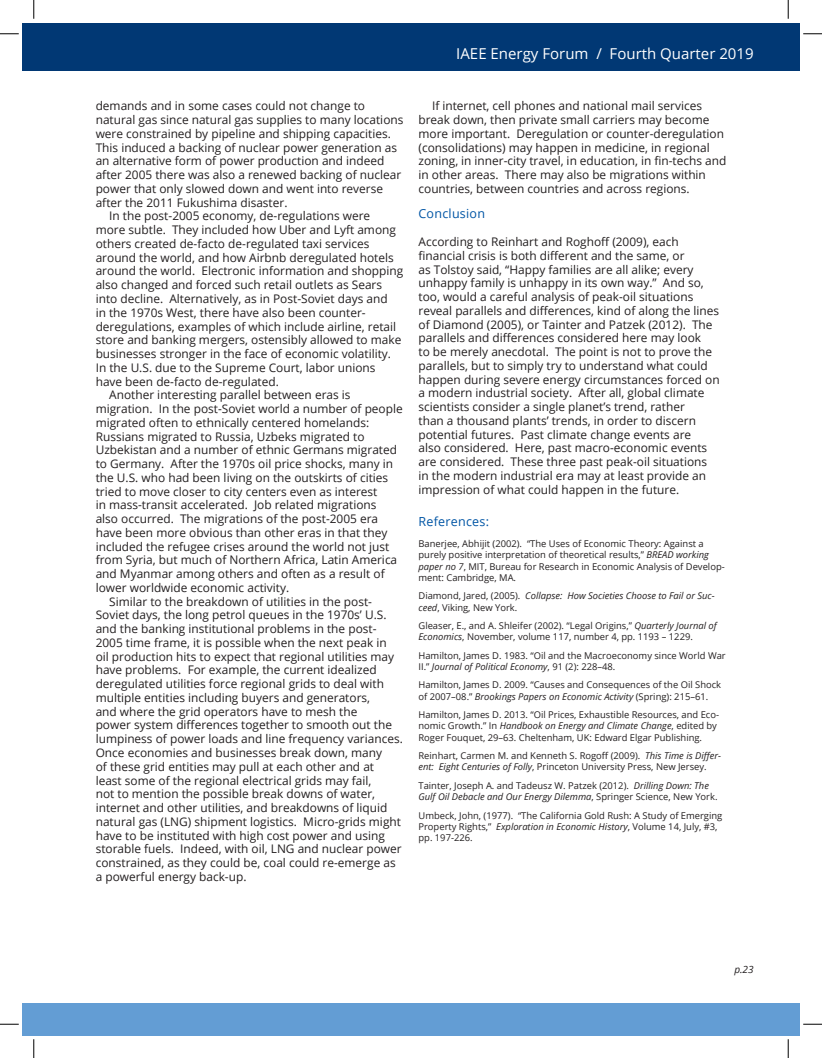
<style>
.page{position:relative;width:822px;height:1058px;background:#fff}
.page>*{position:absolute;margin:0;border:0;box-sizing:border-box;transform-origin:0 0}
.t1{font:15px "Open Sans";color:#fff}
.t2{font:12.5px "Open Sans";letter-spacing:.02em;color:#0155a5}
.t3{font:11.88px/13.8px "Open Sans";color:#231f20}
.t4{font:italic 10px "Open Sans";color:#231f20}
.t5{font:9.38px/11.2px "Open Sans";color:#231f20}
.t6{font:italic 9.38px/11.2px "Open Sans";color:#231f20}
.s1{font-style:italic}
.s2{font-style:normal}
</style>
<div class="page">
<div style="left:22px;top:1002px;width:777px;height:33px;background:#639dd4"></div>
<div style="left:22px;top:23px;width:777px;height:48px;background:#013874"></div>
<svg style="left:0;top:33px;width:19px;height:2px"></svg>
<svg style="left:803px;top:33px;width:18px;height:2px"></svg>
<svg style="left:0;top:1023px;width:19px;height:2px"></svg>
<svg style="left:803px;top:1023px;width:18px;height:2px"></svg>
<svg style="left:33px;top:0;width:2px;height:19px"></svg>
<svg style="left:33px;top:1039px;width:2px;height:19px"></svg>
<svg style="left:787px;top:0;width:1px;height:19px"></svg>
<svg style="left:787px;top:1039px;width:1px;height:19px"></svg>
<p class="t1" style="left:456px;top:43px;width:299px">IAEE Energy Forum / Fourth Quarter 2019</p>
<p class="t3" style="left:96px;top:99px;width:271px">demands and in some cases could not change to</p>
<p class="t3" style="left:96px;top:113px;width:309px">natural gas since natural gas supplies to many locations</p>
<p class="t3" style="left:96px;top:126px;width:297px">were constrained by pipeline and shipping capacities.</p>
<p class="t3" style="left:96px;top:140px;width:303px">This induced a backing of nuclear power generation as</p>
<p class="t3" style="left:96px;top:154px;width:290px">an alternative form of power production and indeed</p>
<p class="t3" style="left:96px;top:168px;width:307px">after 2005 there was also a renewed backing of nuclear</p>
<p class="t3" style="left:96px;top:181px;width:289px">power that only slowed down and went into reverse</p>
<p class="t3" style="left:96px;top:195px;width:193px">after the 2011 Fukushima disaster.</p>
<p class="t3" style="left:109px;top:209px;width:262px">In the post-2005 economy, de-regulations were</p>
<p class="t3" style="left:96px;top:223px;width:302px">more subtle. They included how Uber and Lyft among</p>
<p class="t3" style="left:96px;top:236px;width:275px">others created de-facto de-regulated taxi services</p>
<p class="t3" style="left:96px;top:250px;width:299px">around the world, and how Airbnb deregulated hotels</p>
<p class="t3" style="left:96px;top:264px;width:309px">around the world. Electronic information and shopping</p>
<p class="t3" style="left:96px;top:278px;width:288px">also changed and forced such retail outlets as Sears</p>
<p class="t3" style="left:96px;top:291px;width:293px">into decline. Alternatively, as in Post-Soviet days and</p>
<p class="t3" style="left:96px;top:305px;width:271px">in the 1970s West, there have also been counter-</p>
<p class="t3" style="left:96px;top:319px;width:302px">deregulations, examples of which include airline, retail</p>
<p class="t3" style="left:96px;top:333px;width:307px">store and banking mergers, ostensibly allowed to make</p>
<p class="t3" style="left:96px;top:346px;width:297px">businesses stronger in the face of economic volatility.</p>
<p class="t3" style="left:96px;top:360px;width:281px">In the U.S. due to the Supreme Court, labor unions</p>
<p class="t3" style="left:96px;top:374px;width:185px">have been de-facto de-regulated.</p>
<p class="t3" style="left:109px;top:388px;width:243px">Another interesting parallel between eras is</p>
<p class="t3" style="left:96px;top:401px;width:308px">migration. In the post-Soviet world a number of people</p>
<p class="t3" style="left:96px;top:415px;width:275px">migrated often to ethnically centered homelands:</p>
<p class="t3" style="left:96px;top:429px;width:270px">Russians migrated to Russia, Uzbeks migrated to</p>
<p class="t3" style="left:96px;top:443px;width:303px">Uzbekistan and a number of ethnic Germans migrated</p>
<p class="t3" style="left:96px;top:456px;width:299px">to Germany. After the 1970s oil price shocks, many in</p>
<p class="t3" style="left:96px;top:470px;width:294px">the U.S. who had been living on the outskirts of cities</p>
<p class="t3" style="left:96px;top:484px;width:283px">tried to move closer to city centers even as interest</p>
<p class="t3" style="left:96px;top:498px;width:282px">in mass-transit accelerated. Job related migrations</p>
<p class="t3" style="left:96px;top:511px;width:284px">also occurred. The migrations of the post-2005 era</p>
<p class="t3" style="left:96px;top:525px;width:293px">have been more obvious than other eras in that they</p>
<p class="t3" style="left:96px;top:539px;width:295px">included the refugee crises around the world not just</p>
<p class="t3" style="left:96px;top:553px;width:303px">from Syria, but much of Northern Africa, Latin America</p>
<p class="t3" style="left:96px;top:566px;width:290px">and Myanmar among others and often as a result of</p>
<p class="t3" style="left:96px;top:580px;width:195px">lower worldwide economic activity.</p>
<p class="t3" style="left:109px;top:594px;width:264px">Similar to the breakdown of utilities in the post-</p>
<p class="t3" style="left:96px;top:608px;width:292px">Soviet days, the long petrol queues in the 1970s’ U.S.</p>
<p class="t3" style="left:96px;top:621px;width:282px">and the banking institutional problems in the post-</p>
<p class="t3" style="left:96px;top:635px;width:292px">2005 time frame, it is possible when the next peak in</p>
<p class="t3" style="left:96px;top:649px;width:300px">oil production hits to expect that regional utilities may</p>
<p class="t3" style="left:96px;top:663px;width:282px">have problems. For example, the current idealized</p>
<p class="t3" style="left:96px;top:676px;width:290px">deregulated utilities force regional grids to deal with</p>
<p class="t3" style="left:96px;top:690px;width:276px">multiple entities including buyers and generators,</p>
<p class="t3" style="left:96px;top:704px;width:263px">and where the grid operators have to mesh the</p>
<p class="t3" style="left:96px;top:718px;width:298px">power system differences together to smooth out the</p>
<p class="t3" style="left:96px;top:731px;width:308px">lumpiness of power loads and line frequency variances.</p>
<p class="t3" style="left:96px;top:745px;width:288px">Once economies and businesses break down, many</p>
<p class="t3" style="left:96px;top:759px;width:280px">of these grid entities may pull at each other and at</p>
<p class="t3" style="left:96px;top:773px;width:277px">least some of the regional electrical grids may fail,</p>
<p class="t3" style="left:96px;top:786px;width:281px">not to mention the possible break downs of water,</p>
<p class="t3" style="left:96px;top:800px;width:293px">internet and other utilities, and breakdowns of liquid</p>
<p class="t3" style="left:96px;top:814px;width:307px">natural gas (LNG) shipment logistics. Micro-grids might</p>
<p class="t3" style="left:96px;top:828px;width:291px">have to be instituted with high cost power and using</p>
<p class="t3" style="left:96px;top:841px;width:307px">storable fuels. Indeed, with oil, LNG and nuclear power</p>
<p class="t3" style="left:96px;top:855px;width:301px">constrained, as they could be, coal could re-emerge as</p>
<p class="t3" style="left:96px;top:869px;width:152px">a powerful energy back-up.</p>
<p class="t3" style="left:418px;top:99px;width:309px;text-indent:14px">If internet, cell phones and national mail services break down, then private small carriers may become more important. Deregulation or counter-deregulation (consolidations) may happen in medicine, in regional zoning, in inner-city travel, in education, in fin-techs and in other areas. There may also be migrations within countries, between countries and across regions.</p>
<p class="t2" style="left:418px;top:205px;width:68px">Conclusion</p>
<p class="t3" style="left:418px;top:234px;width:302px">According to Reinhart and Roghoff (2009), each financial crisis is both different and the same, or<br>as Tolstoy said, “Happy families are all alike; every unhappy family is unhappy in its own way.” And so, too, would a careful analysis of peak-oil situations reveal parallels and differences, kind of along the lines of Diamond (2005), or Tainter and Patzek (2012). The parallels and differences considered here may look<br>to be merely anecdotal. The point is not to prove the parallels, but to simply try to understand what could happen during severe energy circumstances forced on a modern industrial society. After all, global climate scientists consider a single planet’s trend, rather<br>than a thousand plants’ trends, in order to discern potential futures. Past climate change events are<br>also considered. Here, past macro-economic events are considered. These three past peak-oil situations in the modern industrial era may at least provide an impression of what could happen in the future.</p>
<p class="t2" style="left:418px;top:512px;width:72px">References:</p>
<p class="t5" style="left:418px;top:538px;width:307px">Banerjee, Abhijit (2002). “The Uses of Economic Theory: Against a purely positive interpretation of theoretical results,” <span class="s1">BREAD working paper no 7</span>, MIT, Bureau for Research in Economic Analysis of Develop&shy;ment: Cambridge, MA.</p>
<p class="t6" style="left:418px;top:590px;width:298px"><span class="s2">Diamond, Jared, (2005).</span> Collapse: How Societies Choose to Fail or Suc&shy;ceed<span class="s2">, Viking, New York.</span></p>
<p class="t5" style="left:418px;top:619px;width:300px">Gleaser, E., and A. Shleifer (2002). “Legal Origins,” <span class="s1">Quarterly Journal of<br>Economics</span>, November, volume 117, number 4, pp. 1193 – 1229.</p>
<p class="t5" style="left:418px;top:649px;width:309px">Hamilton, James D. 1983. “Oil and the Macroeconomy since World War<br>II.” <span class="s1">Journal of Political Economy</span>, 91 (2): 228–48.</p>
<p class="t5" style="left:418px;top:679px;width:304px">Hamilton, James D. 2009. “Causes and Consequences of the Oil Shock of 2007–08.” <span class="s1">Brookings Papers on Economic Activity</span> (Spring): 215–61.</p>
<p class="t5" style="left:418px;top:709px;width:302px">Hamilton, James D. 2013. “Oil Prices, Exhaustible Resources, and Eco&shy;nomic Growth.” In <span class="s1">Handbook on Energy and Climate Change</span>, edited by<br>Roger Fouquet, 29–63. Cheltenham, UK: Edward Elgar Publishing.</p>
<p class="t5" style="left:418px;top:749px;width:304px">Reinhart, Carmen M. and Kenneth S. Rogoff (2009). <span class="s1">This Time is Differ&shy;ent: Eight Centuries of Folly</span>, Princeton University Press, New Jersey.</p>
<p class="t5" style="left:418px;top:779px;width:300px">Tainter, Joseph A. and Tadeusz W. Patzek (2012). <span class="s1">Drilling Down: The<br>Gulf Oil Debacle and Our Energy Dilemma</span>, Springer Science, New York.</p>
<p class="t5" style="left:418px;top:809px;width:305px">Umbeck, John, (1977). “The California Gold Rush: A Study of Emerging<br>Property Rights,” <span class="s1">Exploration in Economic History</span>, Volume 14, July, #3, pp. 197-226.</p>
<p class="t4" style="left:734px;top:962px;width:21px">p.23</p>
</div>
